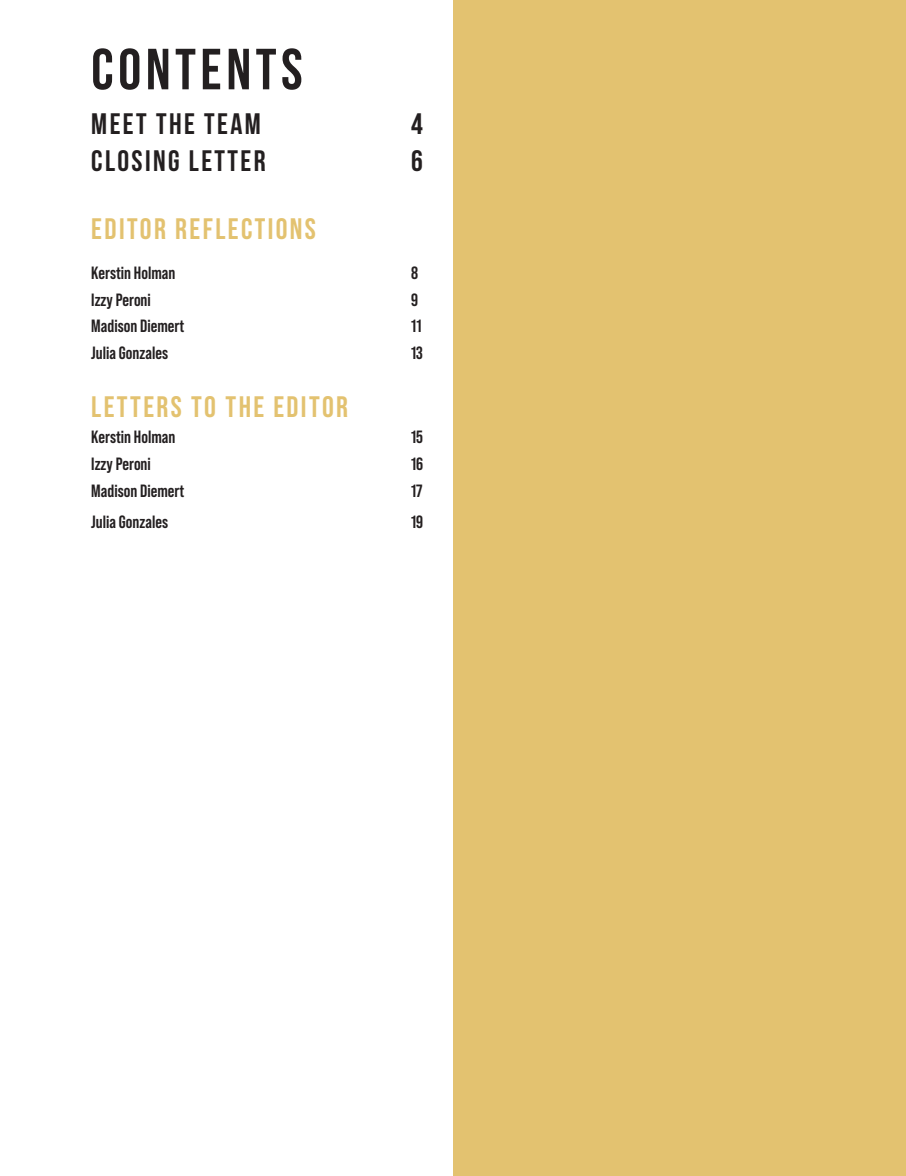
<style>
.page{position:relative;width:906px;height:1176px;background:#fff}
.page>*{position:absolute;margin:0;border:0;box-sizing:border-box;transform-origin:0 0}
.TOC_Title_Text{font:57.9px "Bebas Neue";letter-spacing:.08em;color:#231f20}
.TOC_Header_Text{font:29.55px "Bebas Neue";letter-spacing:.08em;color:#231f20}
.TOC_Header_Text-2{font:700 29.55px "Bebas Neue Pro";letter-spacing:.08em;color:#e3c270}
.TOC_Header_Text-3{font:29.55px "Bebas Neue";letter-spacing:.08em;color:#e3c270}
.Body_Text_-_For_Exce{font:700 17.7px "Bebas Neue Pro";color:#231f20}
</style>
<div class="page">
<div style="left:453px;top:0;width:453px;height:1176px;background:#e3c270"></div>
<p class="TOC_Title_Text" style="left:91px;top:38px;width:213px">CONTENTS</p>
<p class="TOC_Header_Text" style="left:91px;top:107px;width:171px">MEET THE TEAM</p>
<p class="TOC_Header_Text" style="left:411px;top:107px;width:13px">4</p>
<p class="TOC_Header_Text" style="left:91px;top:144px;width:176px">CLOSING LETTER</p>
<p class="TOC_Header_Text" style="left:411px;top:144px;width:13px">6</p>
<p class="TOC_Header_Text-3" style="left:91px;top:213px;width:226px">EDITOR REFLECTIONS</p>
<p class="Body_Text_-_For_Exce" style="left:91px;top:263px;width:86px">Kerstin Holman</p>
<p class="Body_Text_-_For_Exce" style="left:411px;top:263px;width:9px">8</p>
<p class="Body_Text_-_For_Exce" style="left:91px;top:289px;width:61px">Izzy Peroni</p>
<p class="Body_Text_-_For_Exce" style="left:411px;top:289px;width:8px">9</p>
<p class="Body_Text_-_For_Exce" style="left:91px;top:316px;width:94px">Madison Diemert</p>
<p class="Body_Text_-_For_Exce" style="left:411px;top:316px;width:12px">11</p>
<p class="Body_Text_-_For_Exce" style="left:91px;top:343px;width:78px">Julia Gonzales</p>
<p class="Body_Text_-_For_Exce" style="left:411px;top:343px;width:13px">13</p>
<p class="TOC_Header_Text-2" style="left:91px;top:389px;width:258px">LETTERS TO THE EDITOR</p>
<p class="Body_Text_-_For_Exce" style="left:91px;top:427px;width:86px">Kerstin Holman</p>
<p class="Body_Text_-_For_Exce" style="left:411px;top:427px;width:13px">15</p>
<p class="Body_Text_-_For_Exce" style="left:91px;top:454px;width:61px">Izzy Peroni</p>
<p class="Body_Text_-_For_Exce" style="left:411px;top:454px;width:14px">16</p>
<p class="Body_Text_-_For_Exce" style="left:91px;top:480px;width:94px">Madison Diemert</p>
<p class="Body_Text_-_For_Exce" style="left:411px;top:480px;width:13px">17</p>
<p class="Body_Text_-_For_Exce" style="left:91px;top:511px;width:78px">Julia Gonzales</p>
<p class="Body_Text_-_For_Exce" style="left:411px;top:511px;width:14px">19</p>
</div>
